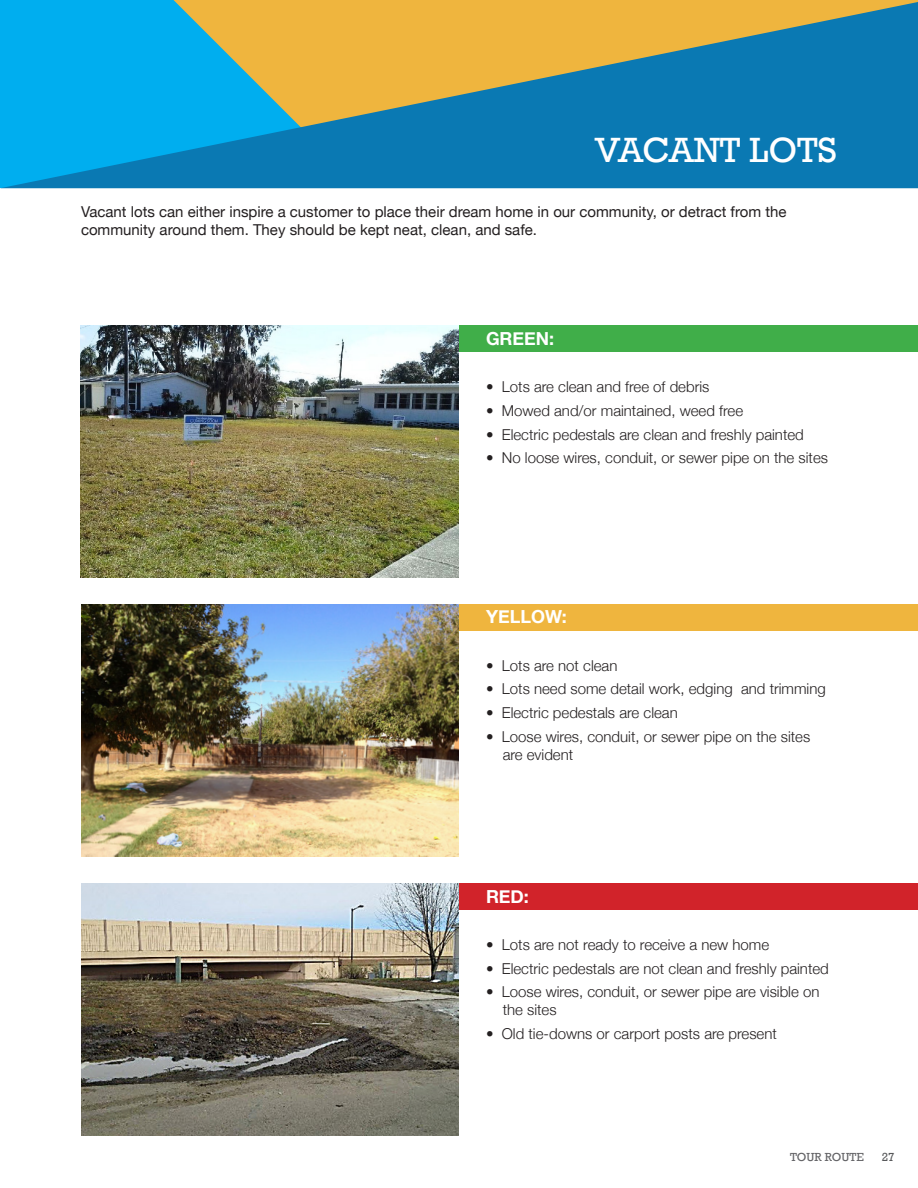
<style>
.page{position:relative;width:918px;height:1188px;background:#fff}
.page>*{position:absolute;margin:0;border:0;box-sizing:border-box;transform-origin:0 0}
.CONTENT_TITLE{font:36px "Rockwell";color:#fff}
.CONTENT_BODY{font:700 18px "Helvetica Neue";color:#fff}
.CONTENT_BODY-2{font:300 15px/18px "Helvetica Neue";color:#231f20}
.Content_Intros{font:15px/18px "Helvetica Neue";color:#231f20}
.CONTENT_BODY-3{font:12px "Rockwell";color:#636366}
.t1{font:12px "Rockwell";color:#57585a}
</style>
<div class="page">
<div style="left:428px;top:325px;width:490px;height:27px;background:#40ae49"></div>
<div style="left:428px;top:604px;width:490px;height:28px;background:#efb53e"></div>
<div style="left:428px;top:884px;width:490px;height:26px;background:#d1232a"></div>
<svg style="left:0;top:0;width:918px;height:188px;background:#4795a0"></svg>
<img style="left:81px;top:604px;width:378px;height:252px">
<img style="left:81px;top:883px;width:378px;height:252px">
<img style="left:81px;top:325px;width:378px;height:252px">
<p class="CONTENT_TITLE" style="left:595px;top:129px;width:244px">VACANT LOTS</p>
<p class="Content_Intros" style="left:81px;top:203px;width:707px">Vacant lots can either inspire a customer to place their dream home in our community, or detract from the community around them. They should be kept neat, clean, and safe.</p>
<p class="CONTENT_BODY" style="left:486px;top:324px;width:70px">GREEN:</p>
<p class="CONTENT_BODY-2" style="left:486px;top:377px;width:225px">• Lots are clean and free of debris</p>
<p class="CONTENT_BODY-2" style="left:486px;top:400px;width:259px">• Mowed and/or maintained, weed free</p>
<p class="CONTENT_BODY-2" style="left:486px;top:424px;width:319px">• Electric pedestals are clean and freshly painted</p>
<p class="CONTENT_BODY-2" style="left:486px;top:448px;width:344px">• No loose wires, conduit, or sewer pipe on the sites</p>
<p class="CONTENT_BODY" style="left:486px;top:603px;width:82px">YELLOW:</p>
<p class="CONTENT_BODY-2" style="left:486px;top:655px;width:133px">• Lots are not clean</p>
<p class="CONTENT_BODY-2" style="left:486px;top:679px;width:341px">• Lots need some detail work, edging and trimming</p>
<p class="CONTENT_BODY-2" style="left:486px;top:702px;width:193px">• Electric pedestals are clean</p>
<p class="CONTENT_BODY-2" style="left:503px;top:726px;width:309px;text-indent:-17px">• Loose wires, conduit, or sewer pipe on the sites are evident</p>
<p class="CONTENT_BODY" style="left:486px;top:882px;width:45px">RED:</p>
<p class="CONTENT_BODY-2" style="left:486px;top:934px;width:285px">• Lots are not ready to receive a new home</p>
<p class="CONTENT_BODY-2" style="left:486px;top:958px;width:344px">• Electric pedestals are not clean and freshly painted</p>
<p class="CONTENT_BODY-2" style="left:503px;top:982px;width:318px;text-indent:-17px">• Loose wires, conduit, or sewer pipe are visible on the sites</p>
<p class="CONTENT_BODY-2" style="left:486px;top:1023px;width:292px">• Old tie-downs or carport posts are present</p>
<p class="CONTENT_BODY-3" style="left:790px;top:1150px;width:75px">TOUR ROUTE</p>
<p class="t1" style="left:882px;top:1150px;width:15px">27</p>
</div>
